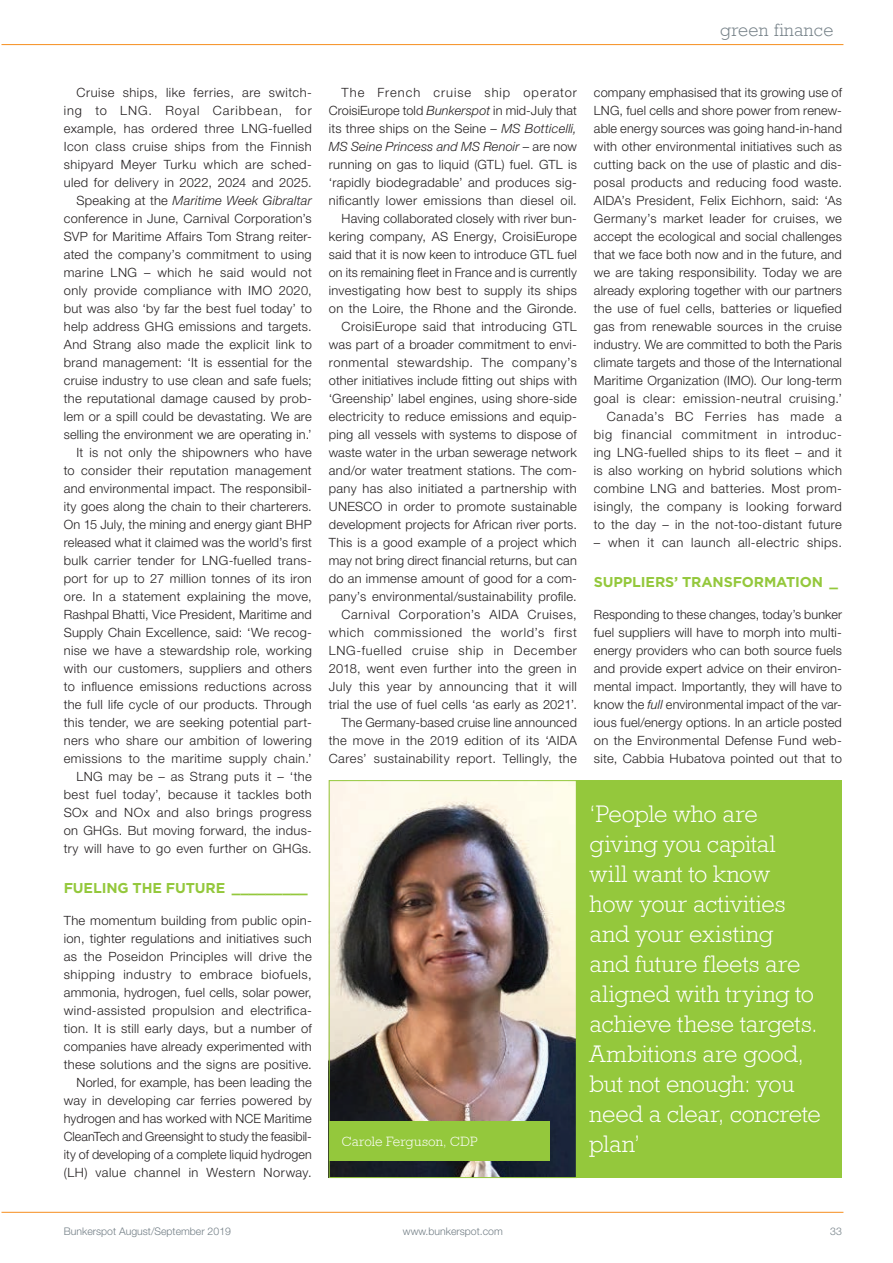
<style>
.page{position:relative;width:893px;height:1263px;background:#fff}
.page>*{position:absolute;margin:0;border:0;box-sizing:border-box;transform-origin:0 0}
.t1{font:300 24px/30px "Rockwell";letter-spacing:-.005em;color:#fff}
.t2{font:300 18px "Rockwell";letter-spacing:.025em;color:#737f86}
.t3{font:700 14.25px "Gotham";letter-spacing:-.01em;color:#94c83c}
.t4{font:300 13.5px "Rockwell";letter-spacing:.005em;color:#fff}
.t5{font:300 12.75px/18px "Helvetica Neue LT Std";letter-spacing:.025em;color:#231f20;text-align:right}
.t6{font:300 10.5px "Helvetica Neue LT Std";color:#737f86}
.s1{font-style:italic}
</style>
<div class="page">
<img style="left:331px;top:782px;width:244px;height:394px">
<div style="left:329px;top:780px;width:248px;height:398px;border:1px solid #94c83c"></div>
<div style="left:329px;top:1121px;width:221px;height:40px;background:#94c83c"></div>
<div style="left:577px;top:780px;width:265px;height:398px;background:#94c83c"></div>
<hr style="left:2px;top:44px;width:841px;height:1px;background:#f68e1e">
<hr style="left:2px;top:1212px;width:841px;height:1px;background:#f68e1e">
<h2 class="t2" style="left:720px;top:20px;width:115px">green finance</h2>
<p class="t5" style="left:64px;top:83px;width:250px">Cruise ships, like ferries, are switch&shy;ing to LNG. Royal Caribbean, for example, has ordered three LNG-fuelled Icon class cruise ships from the Finnish shipyard Meyer Turku which are sched&shy;uled for delivery in 2022, 2024 and 2025.<br>Speaking at the <span class="s1">Maritime Week Gibraltar </span>conference in June, Carnival Corporation’s SVP for Maritime Affairs Tom Strang reiter&shy;ated the company’s commitment to using marine LNG – which he said would not only provide compliance with IMO 2020, but was also ‘by far the best fuel today’ to help address GHG emissions and targets.<br>And Strang also made the explicit link to brand management: ‘It is essential for the cruise industry to use clean and safe fuels; the reputational damage caused by prob&shy;lem or a spill could be devastating. We are selling the environment we are operating in.’ It is not only the shipowners who have to consider their reputation management and environmental impact. The responsibil&shy;ity goes along the chain to their charterers.<br>On 15 July, the mining and energy giant BHP released what it claimed was the world’s first bulk carrier tender for LNG-fuelled trans&shy;port for up to 27 million tonnes of its iron ore. In a statement explaining the move, Rashpal Bhatti, Vice President, Maritime and Supply Chain Excellence, said: ‘We recog&shy;nise we have a stewardship role, working with our customers, suppliers and others to influence emissions reductions across the full life cycle of our products. Through this tender, we are seeking potential part&shy;ners who share our ambition of lowering emissions to the maritime supply chain.’ LNG may be – as Strang puts it – ‘the best fuel today’, because it tackles both SOx and NOx and also brings progress on GHGs. But moving forward, the indus&shy;try will have to go even further on GHGs.</p>
<p class="t3" style="left:64px;top:878px;width:245px">FUELING THE FUTURE _________</p>
<p class="t5" style="left:64px;top:911px;width:250px">The momentum building from public opin&shy;ion, tighter regulations and initiatives such as the Poseidon Principles will drive the shipping industry to embrace biofuels, ammonia, hydrogen, fuel cells, solar power, wind-assisted propulsion and electrifica&shy;tion. It is still early days, but a number of companies have already experimented with these solutions and the signs are positive.<br>Norled, for example, has been leading the way in developing car ferries powered by hydrogen and has worked with NCE Maritime CleanTech and Greensight to study the feasibil&shy;ity of developing of a complete liquid hydrogen (LH) value channel in Western Norway.</p>
<p class="t5" style="left:329px;top:83px;width:250px">The French cruise ship operator CroisiEurope told <span class="s1">Bunkerspot</span> in mid-July that its three ships on the Seine – <span class="s1">MS Botticelli, MS Seine Princess and MS Renoir</span> – are now running on gas to liquid (GTL) fuel. GTL is ‘rapidly biodegradable’ and produces sig&shy;nificantly lower emissions than diesel oil.<br>Having collaborated closely with river bun&shy;kering company, AS Energy, CroisiEurope said that it is now keen to introduce GTL fuel on its remaining fleet in France and is currently investigating how best to supply its ships on the Loire, the Rhone and the Gironde.<br>CroisiEurope said that introducing GTL was part of a broader commitment to envi&shy;ronmental stewardship. The company’s other initiatives include fitting out ships with ‘Greenship’ label engines, using shore-side electricity to reduce emissions and equip&shy;ping all vessels with systems to dispose of waste water in the urban sewerage network and/or water treatment stations. The com&shy;pany has also initiated a partnership with UNESCO in order to promote sustainable development projects for African river ports.<br>This is a good example of a project which may not bring direct financial returns, but can do an immense amount of good for a com&shy;pany’s environmental/sustainability profile.<br>Carnival Corporation’s AIDA Cruises, which commissioned the world’s first LNG-fuelled cruise ship in December 2018, went even further into the green in July this year by announcing that it will trial the use of fuel cells ‘as early as 2021’.<br>The Germany-based cruise line announced the move in the 2019 edition of its ‘AIDA Cares’ sustainability report. Tellingly, the</p>
<p class="t5" style="left:594px;top:83px;width:250px">company emphasised that its growing use of LNG, fuel cells and shore power from renew&shy;able energy sources was going hand-in-hand with other environmental initiatives such as cutting back on the use of plastic and dis&shy;posal products and reducing food waste.<br>AIDA’s President, Felix Eichhorn, said: ‘As Germany’s market leader for cruises, we accept the ecological and social challenges that we face both now and in the future, and we are taking responsibility. Today we are already exploring together with our partners the use of fuel cells, batteries or liquefied gas from renewable sources in the cruise industry. We are committed to both the Paris climate targets and those of the International Maritime Organization (IMO). Our long-term goal is clear: emission-neutral cruising.’ Canada’s BC Ferries has made a big financial commitment in introduc&shy;ing LNG-fuelled ships to its fleet – and it is also working on hybrid solutions which combine LNG and batteries. Most prom&shy;isingly, the company is looking forward to the day – in the not-too-distant future</p>
<p class="t5" style="left:594px;top:533px;width:250px">– when it can launch all-electric ships.</p>
<p class="t3" style="left:594px;top:572px;width:245px">SUPPLIERS’ TRANSFORMATION _</p>
<p class="t5" style="left:594px;top:605px;width:250px;text-align:justify">Responding to these changes, today’s bunker fuel suppliers will have to morph into multi&shy;energy providers who can both source fuels and provide expert advice on their environ&shy;mental impact. Importantly, they will have to know the <span class="s1">full</span> environmental impact of the var&shy;ious fuel/energy options. In an article posted on the Environmental Defense Fund web&shy;site, Cabbia Hubatova pointed out that to</p>
<p class="t4" style="left:342px;top:1133px;width:138px">Carole Ferguson, CDP</p>
<h1 class="t1" style="left:590px;top:799px;width:233px">‘People who are giving you capital<br>will want to know<br>how your activities and your existing<br>and future fleets are aligned with trying to achieve these targets.<br>Ambitions are good, but not enough: you need a clear, concrete plan’</h1>
<p class="t6" style="left:64px;top:1225px;width:169px">Bunkerspot August/September 2019</p>
<p class="t6" style="left:403px;top:1225px;width:101px">www.bunkerspot.com</p>
<p class="t6" style="left:830px;top:1225px;width:13px">33</p>
</div>
